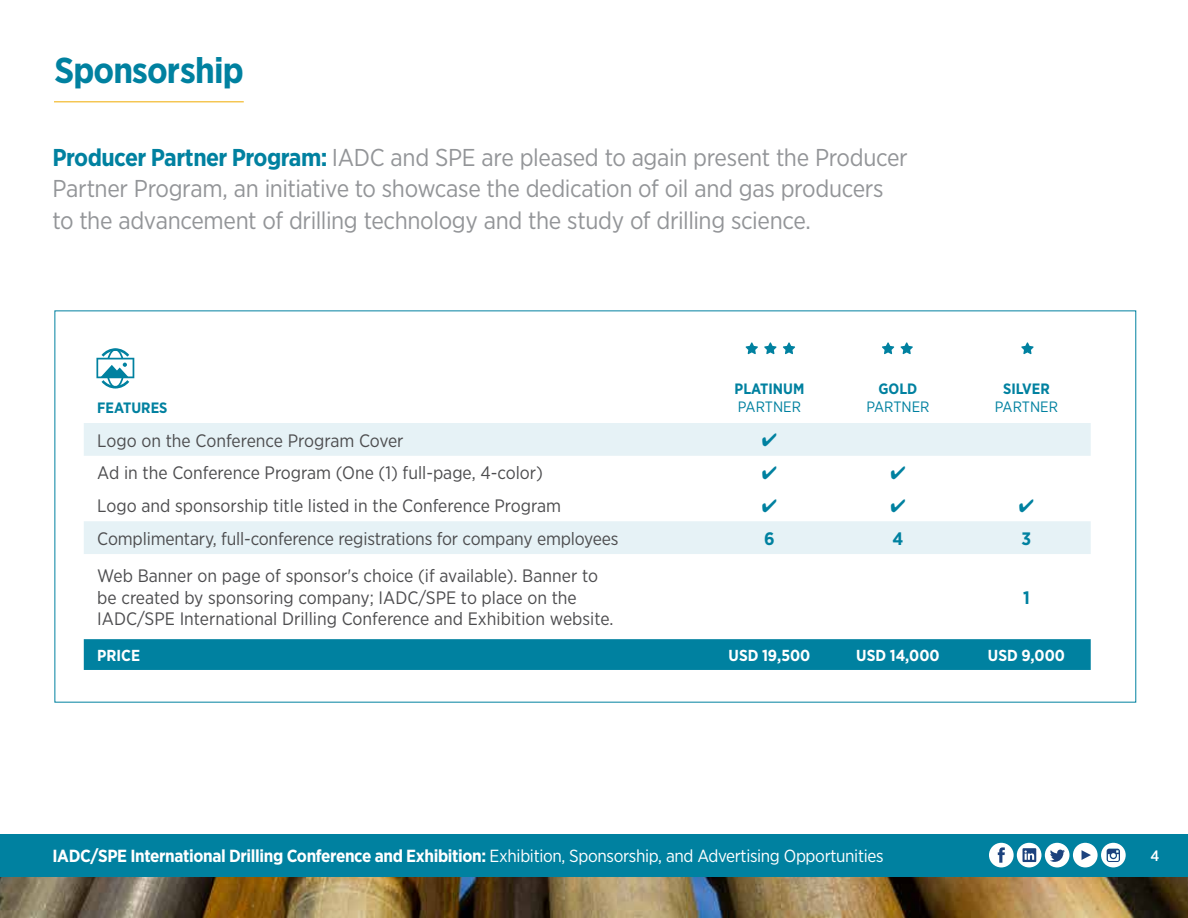
<style>
.page{position:relative;width:1188px;height:918px;background:#fff}
.page>*{position:absolute;margin:0;border:0;box-sizing:border-box;transform-origin:0 0}
.t1{font:700 36px "Gotham Narrow";letter-spacing:-.025em;color:#0081a0}
.t2{font:24.3px/32px "Gotham Narrow";letter-spacing:-.015em;color:#939598}
.t3{font:18px/21.6px "Gotham Narrow";color:#4d4d4f}
.t4{font:700 18px "Gotham Narrow";color:#0081a0}
.t5{font:700 17.55px "Gotham Narrow";letter-spacing:-.02em;color:#fff}
.t6{font:700 15.9px "Gotham Narrow";color:#fff}
.t7{font:700 15px "Gotham Narrow";color:#0081a0}
.t8{font:15px "Gotham Narrow";color:#0081a0}
.t9{font:500 15px "Gotham Narrow";color:#fff}
.s1{font-weight:700;color:#0081a0}
.s2{font-weight:400}
</style>
<div class="page">
<div style="left:0;top:834px;width:1188px;height:44px;background:#0081a0"></div>
<img style="left:0;top:877px;width:1188px;height:41px">
<svg style="left:1101px;top:843px;width:25px;height:24px"></svg>
<div style="left:1073px;top:843px;width:25px;height:24px;background:#fffffe;border-radius:12px"></div>
<svg style="left:1082px;top:850px;width:9px;height:10px"></svg>
<div style="left:1045px;top:843px;width:25px;height:24px;background:#fffffe;border-radius:12px"></div>
<svg style="left:1050px;top:850px;width:15px;height:12px"></svg>
<div style="left:1017px;top:843px;width:24px;height:24px;background:#fffffe;border-radius:12px"></div>
<svg style="left:1023px;top:848px;width:13px;height:14px"></svg>
<div style="left:989px;top:843px;width:25px;height:24px;background:#fffffe;border-radius:12px"></div>
<svg style="left:998px;top:847px;width:7px;height:16px"></svg>
<hr style="left:54px;top:101px;width:190px;height:1px;background:#f0ab00">
<svg style="left:84px;top:423px;width:1007px;height:131px;fill:#ecf5f8"></svg>
<div style="left:84px;top:639px;width:1007px;height:31px;background:#0081a0"></div>
<svg style="left:745px;top:342px;width:13px;height:12px"></svg>
<svg style="left:764px;top:342px;width:13px;height:12px"></svg>
<svg style="left:783px;top:342px;width:12px;height:12px"></svg>
<svg style="left:882px;top:342px;width:12px;height:12px"></svg>
<svg style="left:900px;top:342px;width:13px;height:12px"></svg>
<svg style="left:1021px;top:342px;width:13px;height:12px"></svg>
<svg style="left:96px;top:348px;width:38px;height:41px"></svg>
<svg style="left:762px;top:433px;width:14px;height:13px"></svg>
<svg style="left:762px;top:466px;width:14px;height:13px"></svg>
<svg style="left:891px;top:466px;width:14px;height:13px"></svg>
<svg style="left:762px;top:499px;width:14px;height:13px"></svg>
<svg style="left:891px;top:499px;width:14px;height:13px"></svg>
<svg style="left:1019px;top:499px;width:14px;height:13px"></svg>
<h1 class="t1" style="left:54px;top:47px;width:191px">Sponsorship</h1>
<p class="t2" style="left:52px;top:141px;width:857px"><span class="s1">Producer Partner Program:</span> IADC and SPE are pleased to again present the Producer<br>Partner Program, an initiative to showcase the dedication of oil and gas producers to the advancement of drilling technology and the study of drilling science.</p>
<p class="t7" style="left:97px;top:398px;width:72px">FEATURES</p>
<p class="t7" style="left:735px;top:379px;width:71px">PLATINUM</p>
<p class="t8" style="left:738px;top:397px;width:65px">PARTNER</p>
<p class="t7" style="left:879px;top:379px;width:40px">GOLD</p>
<p class="t8" style="left:866px;top:397px;width:65px">PARTNER</p>
<p class="t7" style="left:1003px;top:379px;width:48px">SILVER</p>
<p class="t8" style="left:995px;top:397px;width:65px">PARTNER</p>
<p class="t3" style="left:97px;top:429px;width:308px">Logo on the Conference Program Cover</p>
<p class="t3" style="left:97px;top:462px;width:447px">Ad in the Conference Program (One (1) full-page, 4-color)</p>
<p class="t3" style="left:97px;top:495px;width:465px">Logo and sponsorship title listed in the Conference Program</p>
<p class="t3" style="left:97px;top:527px;width:523px">Complimentary, full-conference registrations for company employees</p>
<p class="t4" style="left:764px;top:527px;width:12px">6</p>
<p class="t4" style="left:893px;top:527px;width:12px">4</p>
<p class="t4" style="left:1022px;top:527px;width:11px">3</p>
<p class="t3" style="left:97px;top:565px;width:518px">Web Banner on page of sponsor's choice (if available). Banner to be created by sponsoring company; IADC/SPE to place on the<br>IADC/SPE International Drilling Conference and Exhibition website.</p>
<p class="t4" style="left:1023px;top:586px;width:8px">1</p>
<p class="t6" style="left:97px;top:645px;width:44px">PRICE</p>
<p class="t6" style="left:729px;top:645px;width:83px">USD 19,500</p>
<p class="t6" style="left:856px;top:645px;width:85px">USD 14,000</p>
<p class="t6" style="left:988px;top:645px;width:78px">USD 9,000</p>
<p class="t5" style="left:52px;top:844px;width:833px">IADC/SPE International Drilling Conference and Exhibition: <span class="s2">Exhibition, Sponsorship, and Advertising Opportunities</span></p>
<p class="t9" style="left:1150px;top:847px;width:10px">4</p>
</div>
